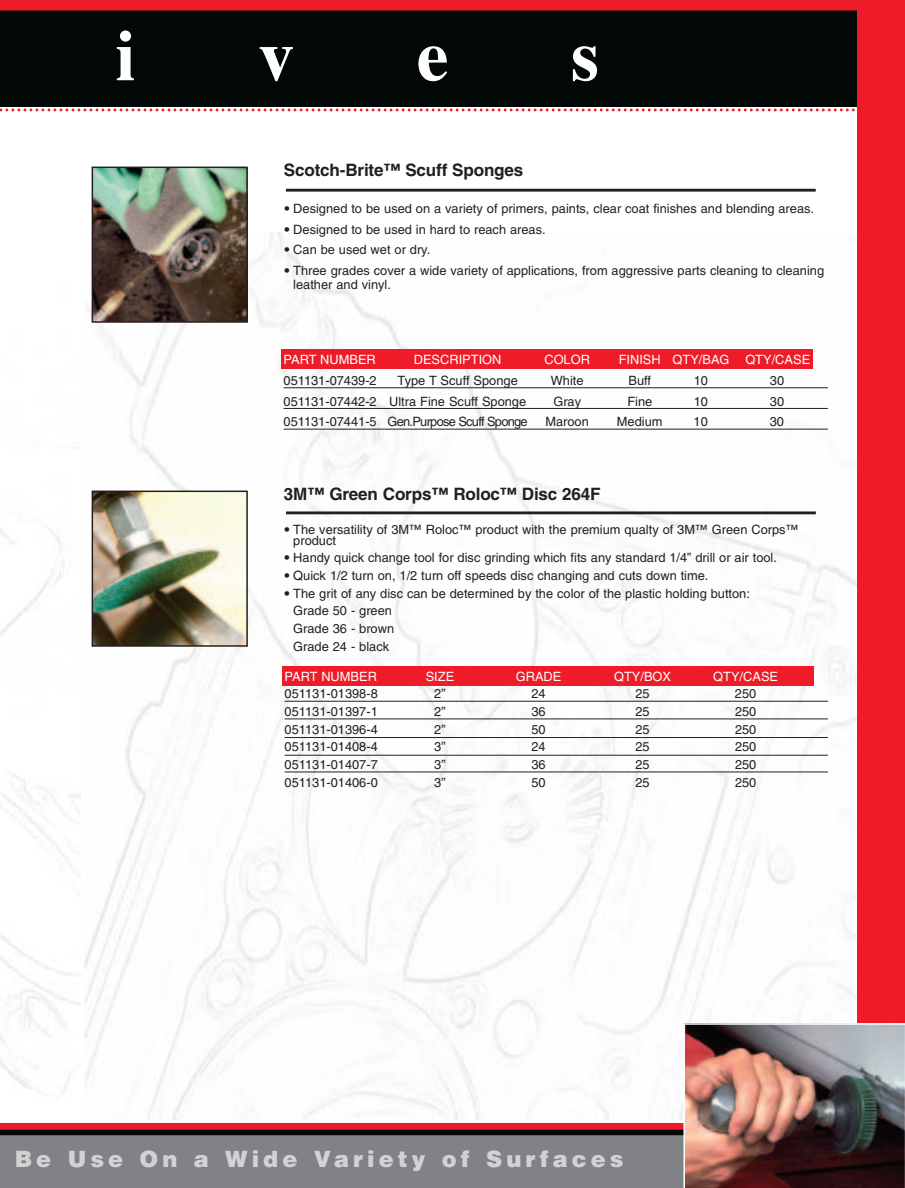
<style>
.page{position:relative;width:905px;height:1188px;background:#fff}
.page>*{position:absolute;margin:0;border:0;box-sizing:border-box;transform-origin:0 0}
.t1{font:700 72px "Times";color:#fff}
.t2{font:900 22.5px "Helvetica";letter-spacing:.18em;color:#d1d2d4}
.t3{font:700 17.1px "Helvetica";letter-spacing:-.01em;color:#231f20}
.t4{font:12.9px/17.7px "Helvetica";color:#231f20}
.t5{font:12.9px "Helvetica";color:#fff}
.t6{font:12.9px "Helvetica";letter-spacing:-.055em;color:#231f20}
.s1{font-family:"Helvetica Neue";font-weight:900}
</style>
<div class="page">
<img style="left:84px;top:233px;width:773px;height:887px">
<img style="left:95px;top:170px;width:150px;height:150px">
<div style="left:92px;top:167px;width:156px;height:156px;border:2px solid #231f20"></div>
<div style="left:0;top:0;width:904px;height:107px;background:#020707"></div>
<div style="left:0;top:1135px;width:900px;height:53px;background:#808285"></div>
<div style="left:0;top:1123px;width:899px;height:6px;background:#ee1c28"></div>
<div style="left:0;top:1129px;width:892px;height:6px;background:#020707"></div>
<hr style="left:286px;top:189px;width:529px;height:3px;background:#231f20">
<hr style="left:286px;top:511px;width:529px;height:3px;background:#231f20">
<div style="left:281px;top:350px;width:532px;height:19px;background:#ee1c28"></div>
<hr style="left:283px;top:388px;width:544px;height:1px;background:#231f20">
<hr style="left:283px;top:408px;width:544px;height:1px;background:#231f20">
<hr style="left:283px;top:429px;width:544px;height:1px;background:#231f20">
<img style="left:95px;top:494px;width:150px;height:150px">
<div style="left:92px;top:491px;width:156px;height:156px;border:2px solid #231f20"></div>
<div style="left:282px;top:666px;width:532px;height:19px;background:#ee1c28"></div>
<hr style="left:284px;top:701px;width:543px;height:1px;background:#231f20">
<hr style="left:284px;top:719px;width:543px;height:1px;background:#231f20">
<hr style="left:284px;top:737px;width:543px;height:1px;background:#231f20">
<hr style="left:284px;top:755px;width:543px;height:1px;background:#231f20">
<hr style="left:284px;top:772px;width:543px;height:1px;background:#231f20">
<div style="left:0;top:0;width:904px;height:10px;background:#ee1c28"></div>
<svg style="left:0;top:108px;width:855px;height:3px"></svg>
<div style="left:857px;top:0;width:47px;height:1188px;background:#ee1c28"></div>
<img style="left:683px;top:1023px;width:221px;height:165px">
<h1 class="t1" style="left:116px;top:15px;width:21px">i</h1>
<h1 class="t1" style="left:258px;top:15px;width:37px">v</h1>
<h1 class="t1" style="left:416px;top:15px;width:33px">e</h1>
<h1 class="t1" style="left:571px;top:15px;width:29px">s</h1>
<h3 class="t3" style="left:284px;top:163px;width:241px">Scotch-Brite™ Scuff Sponges</h3>
<p class="t4" style="left:284px;top:201px;width:531px"><span class="s1">•</span> Designed to be used on a variety of primers, paints, clear coat finishes and blending areas.</p>
<p class="t4" style="left:284px;top:221px;width:263px"><span class="s1">•</span> Designed to be used in hard to reach areas.</p>
<p class="t4" style="left:284px;top:242px;width:148px"><span class="s1">•</span> Can be used wet or dry.</p>
<p class="t4" style="left:293px;top:265px;width:532px;line-height:13.5px;text-indent:-9px"><span class="s1">•</span> Three grades cover a wide variety of applications, from aggressive parts cleaning to cleaning leather and vinyl.</p>
<p class="t5" style="left:283px;top:355px;width:94px">PART NUMBER</p>
<p class="t5" style="left:414px;top:355px;width:89px">DESCRIPTION</p>
<p class="t5" style="left:544px;top:355px;width:47px">COLOR</p>
<p class="t5" style="left:618px;top:355px;width:193px">FINISH QTY/BAG QTY/CASE</p>
<p class="t4" style="left:283px;top:373px;width:95px">051131-07439-2</p>
<p class="t4" style="left:397px;top:373px;width:122px">Type T Scuff Sponge</p>
<p class="t4" style="left:551px;top:373px;width:34px">White</p>
<p class="t4" style="left:628px;top:373px;width:24px">Buff</p>
<p class="t4" style="left:693px;top:373px;width:16px">10</p>
<p class="t4" style="left:769px;top:373px;width:16px">30</p>
<p class="t4" style="left:283px;top:393px;width:244px">051131-07442-2 Ultra Fine Scuff Sponge</p>
<p class="t4" style="left:553px;top:393px;width:29px">Gray</p>
<p class="t4" style="left:627px;top:393px;width:26px">Fine</p>
<p class="t4" style="left:693px;top:393px;width:16px">10</p>
<p class="t4" style="left:769px;top:393px;width:16px">30</p>
<p class="t6" style="left:283px;top:417px;width:246px">051131-07441-5 Gen.Purpose Scuff Sponge</p>
<p class="t4" style="left:545px;top:414px;width:45px">Maroon</p>
<p class="t4" style="left:617px;top:414px;width:47px">Medium</p>
<p class="t4" style="left:693px;top:414px;width:16px">10</p>
<p class="t4" style="left:769px;top:414px;width:16px">30</p>
<h3 class="t3" style="left:284px;top:487px;width:318px">3M™ Green Corps™ Roloc™ Disc 264F</h3>
<p class="t4" style="left:293px;top:525px;width:506px;line-height:10.5px;text-indent:-9px"><span class="s1">•</span> The versatility of 3M™ Roloc™ product with the premium qualty of 3M™ Green Corps™ product</p>
<p class="t4" style="left:284px;top:550px;width:494px"><span class="s1">•</span> Handy quick change tool for disc grinding which fits any standard 1/4” drill or air tool.</p>
<p class="t4" style="left:284px;top:568px;width:426px"><span class="s1">•</span> Quick 1/2 turn on, 1/2 turn off speeds disc changing and cuts down time.</p>
<p class="t4" style="left:293px;top:585px;width:458px;text-indent:-9px"><span class="s1">•</span> The grit of any disc can be determined by the color of the plastic holding button:<br>Grade 50 - green<br>Grade 36 - brown<br>Grade 24 - black</p>
<p class="t5" style="left:284px;top:671px;width:94px">PART NUMBER</p>
<p class="t5" style="left:425px;top:671px;width:30px">SIZE</p>
<p class="t5" style="left:515px;top:671px;width:47px">GRADE</p>
<p class="t5" style="left:614px;top:671px;width:59px">QTY/BOX</p>
<p class="t5" style="left:713px;top:671px;width:66px">QTY/CASE</p>
<p class="t4" style="left:284px;top:686px;width:95px">051131-01398-8</p>
<p class="t4" style="left:434px;top:686px;width:13px">2”</p>
<p class="t4" style="left:531px;top:686px;width:16px">24</p>
<p class="t4" style="left:635px;top:686px;width:16px">25</p>
<p class="t4" style="left:735px;top:686px;width:23px">250</p>
<p class="t4" style="left:284px;top:704px;width:95px">051131-01397-1</p>
<p class="t4" style="left:434px;top:704px;width:13px">2”</p>
<p class="t4" style="left:531px;top:704px;width:16px">36</p>
<p class="t4" style="left:635px;top:704px;width:16px">25</p>
<p class="t4" style="left:735px;top:704px;width:23px">250</p>
<p class="t4" style="left:284px;top:722px;width:95px">051131-01396-4</p>
<p class="t4" style="left:434px;top:722px;width:13px">2”</p>
<p class="t4" style="left:531px;top:722px;width:16px">50</p>
<p class="t4" style="left:635px;top:722px;width:16px">25</p>
<p class="t4" style="left:735px;top:722px;width:23px">250</p>
<p class="t4" style="left:284px;top:739px;width:95px">051131-01408-4</p>
<p class="t4" style="left:434px;top:739px;width:13px">3”</p>
<p class="t4" style="left:531px;top:739px;width:16px">24</p>
<p class="t4" style="left:635px;top:739px;width:16px">25</p>
<p class="t4" style="left:735px;top:739px;width:23px">250</p>
<p class="t4" style="left:284px;top:757px;width:95px">051131-01407-7</p>
<p class="t4" style="left:434px;top:757px;width:13px">3”</p>
<p class="t4" style="left:531px;top:757px;width:16px">36</p>
<p class="t4" style="left:635px;top:757px;width:16px">25</p>
<p class="t4" style="left:735px;top:757px;width:23px">250</p>
<p class="t4" style="left:284px;top:775px;width:95px">051131-01406-0</p>
<p class="t4" style="left:434px;top:775px;width:13px">3”</p>
<p class="t4" style="left:531px;top:775px;width:16px">50</p>
<p class="t4" style="left:635px;top:775px;width:16px">25</p>
<p class="t4" style="left:735px;top:775px;width:23px">250</p>
<h2 class="t2" style="left:15px;top:1146px;width:610px">Be Use On a Wide Variety of Surfaces</h2>
</div>
